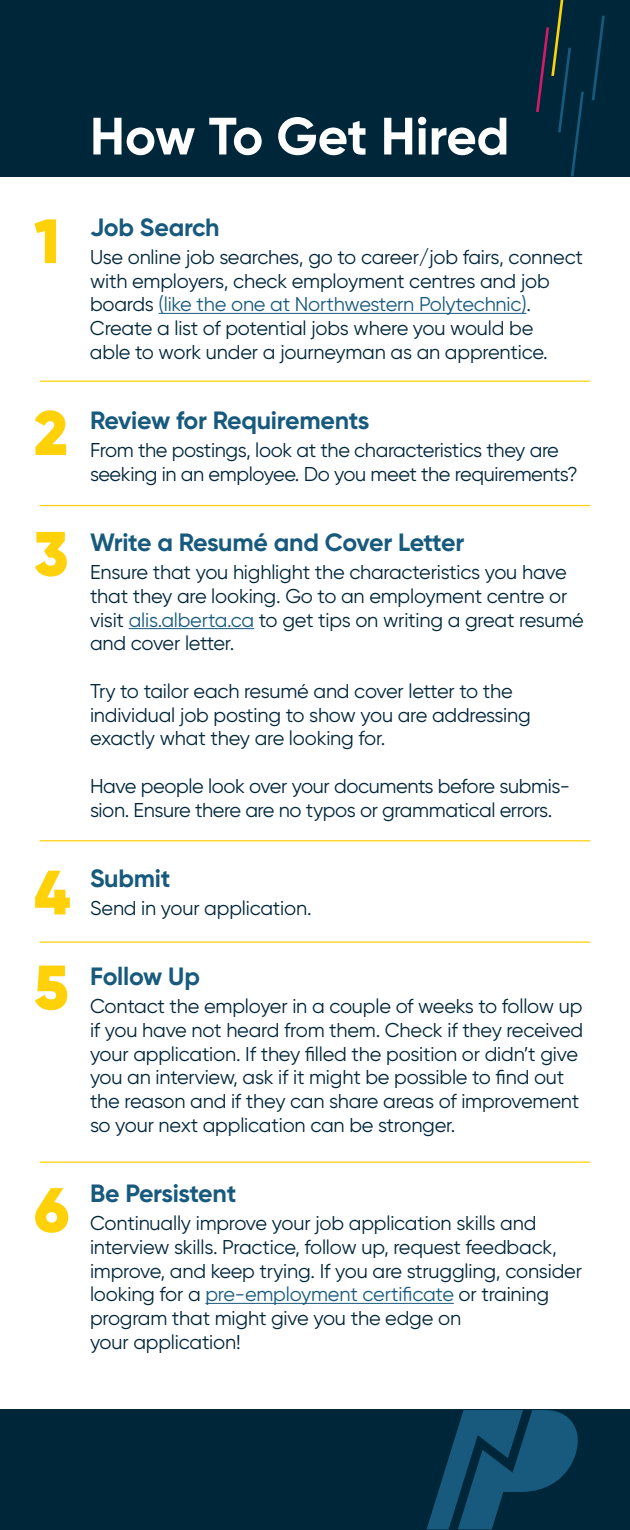
<style>
.page{position:relative;width:630px;height:1530px;background:#fff}
.page>*{position:absolute;margin:0;border:0;box-sizing:border-box;transform-origin:0 0}
.t1{font:900 62.5px/120.5px "Gilroy";color:#fed109}
.t2{font:700 52.5px "Gilroy";letter-spacing:-.005em;color:#fff}
.t3{font:700 25px "Gilroy";letter-spacing:-.01em;color:#185a7d}
.t4{font:20px/23.8px "Gilroy";letter-spacing:-.01em;color:#00263a}
.s1{color:#185a7d}
</style>
<div class="page">
<div style="left:0;top:1409px;width:630px;height:121px;background:#00263a"></div>
<div style="left:0;top:0;width:630px;height:176px;background:#00263a"></div>
<hr style="left:159px;top:313px;width:367px;height:1px;background:#185a7d">
<hr style="left:129px;top:628px;width:125px;height:1px;background:#185a7d">
<hr style="left:205px;top:1303px;width:249px;height:1px;background:#185a7d">
<svg style="left:592px;top:16px;width:13px;height:84px"></svg>
<svg style="left:536px;top:0;width:48px;height:176px"></svg>
<svg style="left:427px;top:1410px;width:151px;height:119px"></svg>
<hr style="left:40px;top:381px;width:550px;height:1px;background:#fed109">
<hr style="left:40px;top:505px;width:550px;height:1px;background:#fed109">
<hr style="left:40px;top:840px;width:550px;height:1px;background:#fed109">
<hr style="left:40px;top:941px;width:550px;height:2px;background:#fed109">
<hr style="left:40px;top:1162px;width:550px;height:1px;background:#fed109">
<h2 class="t2" style="left:90px;top:103px;width:421px">How To Get Hired</h2>
<h1 class="t1" style="left:34px;top:181px;width:27px">1</h1>
<p class="t3" style="left:90px;top:211px;width:131px">Job Search</p>
<p class="t4" style="left:90px;top:245px;width:495px">Use online job searches, go to career/job fairs, connect with employers, check employment centres and job boards <span class="s1">(like the one at Northwestern Polytechnic)</span>.<br>Create a list of potential jobs where you would be<br>able to work under a journeyman as an apprentice.</p>
<h1 class="t1" style="left:34px;top:373px;width:36px">2<br>3</h1>
<p class="t3" style="left:90px;top:405px;width:281px">Review for Requirements</p>
<p class="t4" style="left:90px;top:438px;width:489px">From the postings, look at the characteristics they are seeking in an employee. Do you meet the requirements?</p>
<p class="t3" style="left:90px;top:527px;width:376px">Write a Resumé and Cover Letter</p>
<p class="t4" style="left:90px;top:560px;width:495px">Ensure that you highlight the characteristics you have that they are looking. Go to an employment centre or visit <span class="s1">alis.alberta.ca</span> to get tips on writing a great resumé and cover letter.</p>
<p class="t4" style="left:90px;top:679px;width:442px">Try to tailor each resumé and cover letter to the individual job posting to show you are addressing exactly what they are looking for.</p>
<p class="t4" style="left:90px;top:774px;width:482px">Have people look over your documents before submis&shy;sion. Ensure there are no typos or grammatical errors.</p>
<h1 class="t1" style="left:34px;top:845px;width:38px;line-height:94.8px">4<br>5</h1>
<p class="t3" style="left:90px;top:862px;width:82px">Submit</p>
<p class="t4" style="left:90px;top:896px;width:223px">Send in your application.</p>
<p class="t3" style="left:90px;top:961px;width:111px">Follow Up</p>
<p class="t4" style="left:90px;top:994px;width:495px">Contact the employer in a couple of weeks to follow up if you have not heard from them. Check if they received your application. If they filled the position or didn’t give you an interview, ask if it might be possible to find out the reason and if they can share areas of improvement so your next application can be stronger.</p>
<h1 class="t1" style="left:34px;top:1150px;width:36px">6</h1>
<p class="t3" style="left:90px;top:1178px;width:148px">Be Persistent</p>
<p class="t4" style="left:90px;top:1211px;width:493px">Continually improve your job application skills and interview skills. Practice, follow up, request feedback, improve, and keep trying. If you are struggling, consider looking for a <span class="s1">pre-employment certificate</span> or training program that might give you the edge on<br>your application!</p>
</div>
